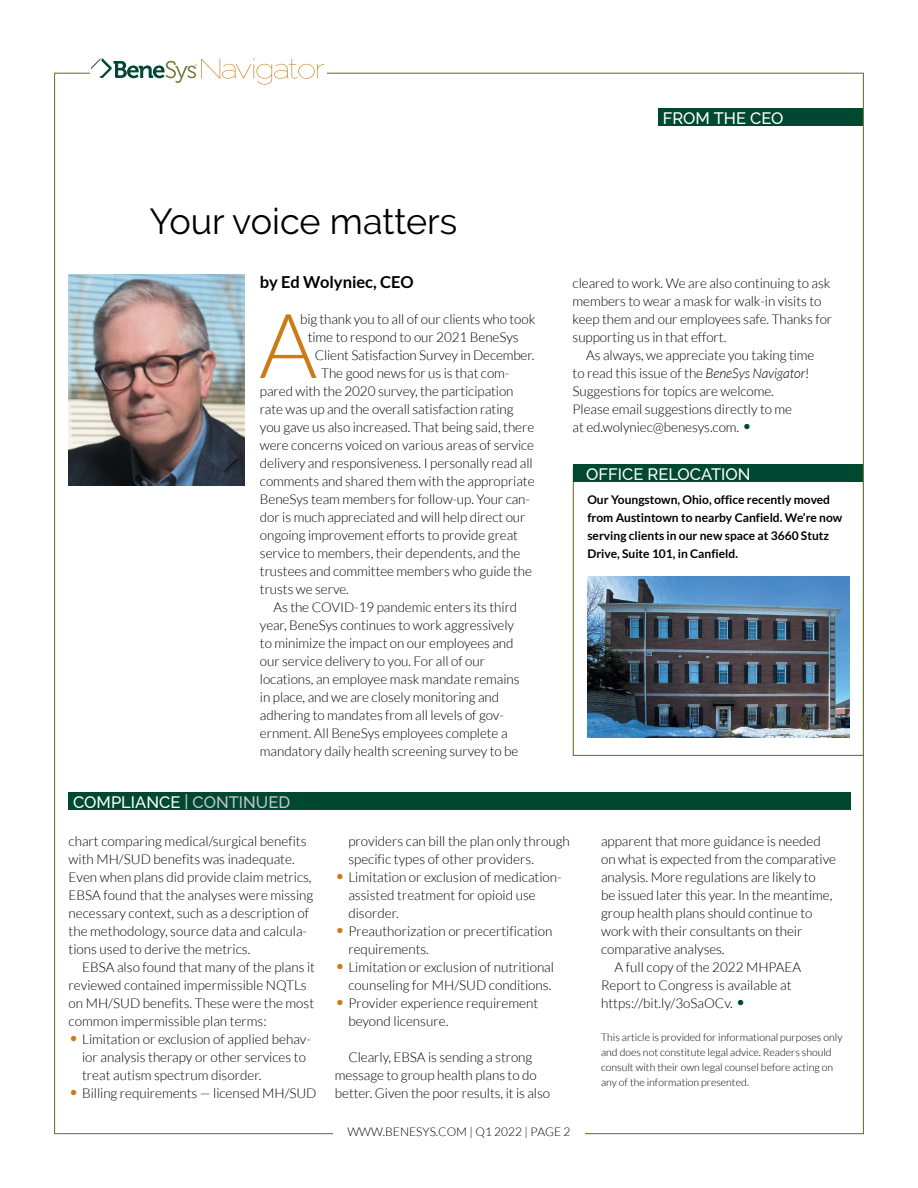
<style>
.page{position:relative;width:918px;height:1188px;background:#fff}
.page>*{position:absolute;margin:0;border:0;box-sizing:border-box;transform-origin:0 0}
.t1{font:300 89.85px "Lato";color:#cc7b16}
.t2{font:36px "Raleway";color:#000}
.t3{font:500 16.5px "Raleway";color:#fff}
.t4{font:700 16.5px "Lato";color:#000}
.t5{font:300 13.5px/18px "Lato";letter-spacing:-.005em;color:#000}
.t6{font:700 12px/18px "Lato";color:#000}
.t7{font:300 12px "Lato";color:#000}
.t8{font:300 10.5px/15px "Lato";color:#000}
.s1{color:#c4c6c8}
.s2{font-style:italic}
.s3{font-size:18px;color:#014833}
.s4{font-size:18px;color:#cc7b16}
</style>
<div class="page">
<div style="left:658px;top:108px;width:206px;height:18px;background:#014833"></div>
<div style="left:573px;top:464px;width:291px;height:18px;background:#014833"></div>
<svg style="left:91px;top:58px;width:233px;height:27px"></svg>
<img style="left:69px;top:274px;width:176px;height:212px">
<div style="left:69px;top:792px;width:782px;height:18px;background:#014833"></div>
<img style="left:588px;top:576px;width:261px;height:162px">
<h2 class="t2" style="left:149px;top:200px;width:310px">Your voice matters</h2>
<p class="t4" style="left:260px;top:273px;width:155px">by Ed Wolyniec, CEO</p>
<h1 class="t1" style="left:259px;top:298px;width:59px">A</h1>
<p class="t5" style="left:300px;top:310px;width:237px">big thank you to all of our clients who took</p>
<p class="t5" style="left:308px;top:328px;width:212px">time to respond to our 2021 BeneSys</p>
<p class="t5" style="left:315px;top:346px;width:221px">Client Satisfaction Survey in December.</p>
<p class="t5" style="left:321px;top:364px;width:190px">The good news for us is that com-</p>
<p class="t5" style="left:260px;top:382px;width:255px">pared with the 2020 survey, the participation</p>
<p class="t5" style="left:260px;top:400px;width:255px">rate was up and the overall satisfaction rating</p>
<p class="t5" style="left:260px;top:418px;width:276px">you gave us also increased. That being said, there</p>
<p class="t5" style="left:260px;top:436px;width:276px">were concerns voiced on various areas of service</p>
<p class="t5" style="left:260px;top:454px;width:274px">delivery and responsiveness. I personally read all</p>
<p class="t5" style="left:260px;top:472px;width:276px">comments and shared them with the appropriate</p>
<p class="t5" style="left:260px;top:490px;width:272px">BeneSys team members for follow-up. Your can-</p>
<p class="t5" style="left:260px;top:508px;width:267px">dor is much appreciated and will help direct our</p>
<p class="t5" style="left:260px;top:526px;width:260px">ongoing improvement efforts to provide great</p>
<p class="t5" style="left:260px;top:544px;width:262px">service to members, their dependents, and the</p>
<p class="t5" style="left:260px;top:562px;width:274px">trustees and committee members who guide the</p>
<p class="t5" style="left:260px;top:580px;width:91px">trusts we serve.</p>
<p class="t5" style="left:273px;top:598px;width:245px">As the COVID-19 pandemic enters its third</p>
<p class="t5" style="left:260px;top:616px;width:256px">year, BeneSys continues to work aggressively</p>
<p class="t5" style="left:260px;top:634px;width:255px">to minimize the impact on our employees and</p>
<p class="t5" style="left:260px;top:652px;width:227px">our service delivery to you. For all of our</p>
<p class="t5" style="left:260px;top:670px;width:261px">locations, an employee mask mandate remains</p>
<p class="t5" style="left:260px;top:688px;width:241px">in place, and we are closely monitoring and</p>
<p class="t5" style="left:260px;top:706px;width:244px">adhering to mandates from all levels of gov-</p>
<p class="t5" style="left:260px;top:724px;width:249px">ernment. All BeneSys employees complete a</p>
<p class="t5" style="left:260px;top:742px;width:260px">mandatory daily health screening survey to be</p>
<p class="t3" style="left:73px;top:792px;width:219px">COMPLIANCE <span class="s1">| CONTINUED</span></p>
<p class="t3" style="left:663px;top:108px;width:122px">FROM THE CEO</p>
<p class="t5" style="left:573px;top:274px;width:261px">cleared to work. We are also continuing to ask members to wear a mask for walk-in visits to keep them and our employees safe. Thanks for supporting us in that effort.</p>
<p class="t5" style="left:573px;top:346px;width:243px;text-indent:14px">As always, we appreciate you taking time to read this issue of the <span class="s2">BeneSys Navigator</span>!<br>Suggestions for topics are welcome.<br>Please email suggestions directly to me<br>at ed.wolyniec@benesys.com. <span class="s3">•</span></p>
<p class="t3" style="left:586px;top:464px;width:166px">OFFICE RELOCATION</p>
<p class="t6" style="left:587px;top:490px;width:257px">Our Youngstown, Ohio, office recently moved from Austintown to nearby Canfield. We’re now serving clients in our new space at 3660 Stutz Drive, Suite 101, in Canfield.</p>
<p class="t5" style="left:69px;top:832px;width:246px">chart comparing medical/surgical benefits with MH/SUD benefits was inadequate.<br>Even when plans did provide claim metrics, EBSA found that the analyses were missing necessary context, such as a description of the methodology, source data and calcula&shy;tions used to derive the metrics.</p>
<p class="t5" style="left:69px;top:958px;width:248px;text-indent:14px">EBSA also found that many of the plans it reviewed contained impermissible NQTLs on MH/SUD benefits. These were the most common impermissible plan terms:</p>
<p class="t5" style="left:82px;top:1030px;width:230px;text-indent:-14px"><span class="s4">•</span> Limitation or exclusion of applied behav&shy;ior analysis therapy or other services to treat autism spectrum disorder.</p>
<p class="t5" style="left:69px;top:1084px;width:249px"><span class="s4">•</span> Billing requirements — licensed MH/SUD</p>
<p class="t5" style="left:348px;top:832px;width:223px">providers can bill the plan only through specific types of other providers.</p>
<p class="t5" style="left:348px;top:868px;width:215px;text-indent:-14px"><span class="s4">•</span> Limitation or exclusion of medication&shy;assisted treatment for opioid use disorder.</p>
<p class="t5" style="left:348px;top:922px;width:205px;text-indent:-14px"><span class="s4">•</span> Preauthorization or precertification requirements.</p>
<p class="t5" style="left:335px;top:958px;width:221px;text-align:right"><span class="s4">•</span> Limitation or exclusion of nutritional counseling for MH/SUD conditions.</p>
<p class="t5" style="left:348px;top:994px;width:191px;text-indent:-14px"><span class="s4">•</span> Provider experience requirement beyond licensure.</p>
<p class="t5" style="left:335px;top:1048px;width:217px;text-indent:14px">Clearly, EBSA is sending a strong message to group health plans to do better. Given the poor results, it is also</p>
<p class="t7" style="left:347px;top:1125px;width:225px">WWW.BENESYS.COM | Q1 2022 | PAGE 2</p>
<p class="t5" style="left:601px;top:832px;width:221px">apparent that more guidance is needed</p>
<p class="t5" style="left:601px;top:850px;width:236px">on what is expected from the comparative</p>
<p class="t5" style="left:601px;top:868px;width:216px">analysis. More regulations are likely to</p>
<p class="t5" style="left:601px;top:886px;width:233px">be issued later this year. In the meantime,</p>
<p class="t5" style="left:601px;top:904px;width:213px">group health plans should continue to</p>
<p class="t5" style="left:601px;top:922px;width:203px">work with their consultants on their</p>
<p class="t5" style="left:601px;top:940px;width:125px">comparative analyses.</p>
<p class="t5" style="left:615px;top:958px;width:188px">A full copy of the 2022 MHPAEA</p>
<p class="t5" style="left:601px;top:976px;width:192px">Report to Congress is available at</p>
<p class="t5" style="left:601px;top:994px;width:146px">https://bit.ly/3oSaOCv. <span class="s3">•</span></p>
<p class="t8" style="left:601px;top:1030px;width:243px">This article is provided for informational purposes only and does not constitute legal advice. Readers should consult with their own legal counsel before acting on any of the information presented.</p>
</div>
